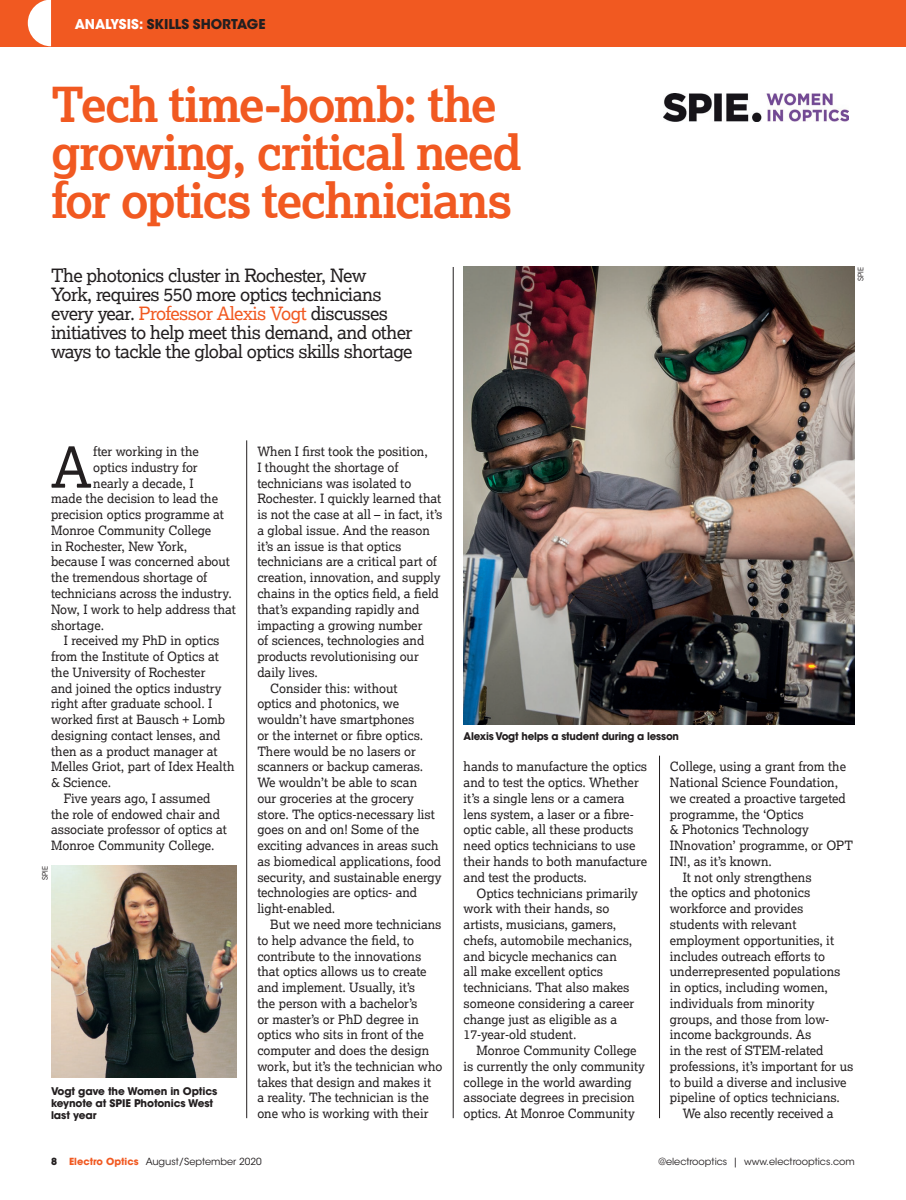
<style>
.page{position:relative;width:906px;height:1200px;background:#fff}
.page>*{position:absolute;margin:0;border:0;box-sizing:border-box;transform-origin:0 0}
.Body_copy_INDENT{font:55.95px "Lexia";color:#231f20}
.HEAD_bold{font:700 48px/48px "Lexia";letter-spacing:-.03em;color:#f15921}
.Standfirst{font:18.3px/19.2px "Lexia";letter-spacing:-.03em;color:#231f20}
.HEAD_bold-2{font:700 13.5px "ITC Avant Garde Std";letter-spacing:-.005em;color:#231f20}
.Body_copy_INDENT-2{font:12.75px/15.8px "Lexia";color:#231f20}
.CAPTION_blk_locked{font:700 10.5px/12px "ITC Avant Garde Std";letter-spacing:-.02em;color:#231f20}
.t1{font:9.75px "ITC Avant Garde Std";color:#231f20}
.News_text{font:7.5px "ITC Avant Garde Std";color:#231f20}
.s1{color:#fff}
.s2{color:#f15921}
.s3{font-weight:700}
.s4{font-weight:700;color:#f15921}
</style>
<div class="page">
<div style="left:0;top:0;width:906px;height:46px;background:#f15921"></div>
<svg style="left:28px;top:0;width:23px;height:46px"></svg>
<hr style="left:453px;top:267px;width:1px;height:850px;background:#231f20">
<hr style="left:659px;top:755px;width:1px;height:362px;background:#231f20">
<img style="left:663px;top:93px;width:185px;height:28px">
<hr style="left:246px;top:440px;width:1px;height:677px;background:#231f20">
<img style="left:463px;top:267px;width:392px;height:457px">
<img style="left:51px;top:865px;width:185px;height:212px">
<p class="HEAD_bold-2" style="left:75px;top:15px;width:192px"><span class="s1">ANALYSIS:</span> SKILLS SHORTAGE</p>
<p class="HEAD_bold" style="left:51px;top:79px;width:472px">Tech time-bomb: the growing, critical need for optics technicians</p>
<p class="Standfirst" style="left:51px;top:265px;width:363px">The photonics cluster in Rochester, New<br>York, requires 550 more optics technicians every year. <span class="s2">Professor Alexis Vogt</span> discusses initiatives to help meet this demand, and other ways to tackle the global optics skills shortage</p>
<p class="News_text" style="left:856px;top:281px;width:15px;rotate:-90deg">SPIE</p>
<p class="Body_copy_INDENT" style="left:51px;top:432px;width:42px">A</p>
<p class="Body_copy_INDENT-2" style="left:93px;top:443px;width:107px">fter working in the</p>
<p class="Body_copy_INDENT-2" style="left:93px;top:459px;width:106px">optics industry for</p>
<p class="Body_copy_INDENT-2" style="left:93px;top:474px;width:102px">nearly a decade, I</p>
<p class="Body_copy_INDENT-2" style="left:51px;top:490px;width:168px">made the decision to lead the</p>
<p class="Body_copy_INDENT-2" style="left:51px;top:506px;width:174px">precision optics programme at</p>
<p class="Body_copy_INDENT-2" style="left:51px;top:522px;width:162px">Monroe Community College</p>
<p class="Body_copy_INDENT-2" style="left:51px;top:537px;width:138px">in Rochester, New York,</p>
<p class="Body_copy_INDENT-2" style="left:51px;top:553px;width:180px">because I was concerned about</p>
<p class="Body_copy_INDENT-2" style="left:51px;top:569px;width:158px">the tremendous shortage of</p>
<p class="Body_copy_INDENT-2" style="left:51px;top:585px;width:182px">technicians across the industry.</p>
<p class="Body_copy_INDENT-2" style="left:51px;top:600px;width:186px">Now, I work to help address that</p>
<p class="Body_copy_INDENT-2" style="left:51px;top:616px;width:55px">shortage.</p>
<p class="Body_copy_INDENT-2" style="left:51px;top:632px;width:185px;text-indent:13px">I received my PhD in optics from the Institute of Optics at the University of Rochester<br>and joined the optics industry right after graduate school. I worked first at Bausch + Lomb designing contact lenses, and then as a product manager at<br>Melles Griot, part of Idex Health &amp; Science.</p>
<p class="Body_copy_INDENT-2" style="left:51px;top:789px;width:177px;text-indent:13px">Five years ago, I assumed the role of endowed chair and associate professor of optics at<br>Monroe Community College.</p>
<p class="News_text" style="left:41px;top:879px;width:15px;rotate:-90deg">SPIE</p>
<p class="CAPTION_blk_locked" style="left:51px;top:1084px;width:168px">Vogt gave the Women in Optics keynote at SPIE Photonics West last year</p>
<p class="Body_copy_INDENT-2" style="left:257px;top:443px;width:186px">When I first took the position,<br>I thought the shortage of technicians was isolated to<br>Rochester. I quickly learned that is not the case at all – in fact, it’s a global issue. And the reason it’s an issue is that optics technicians are a critical part of creation, innovation, and supply chains in the optics field, a field that’s expanding rapidly and impacting a growing number<br>of sciences, technologies and products revolutionising our daily lives.</p>
<p class="Body_copy_INDENT-2" style="left:257px;top:679px;width:186px;text-indent:13px">Consider this: without<br>optics and photonics, we wouldn’t have smartphones<br>or the internet or fibre optics.<br>There would be no lasers or scanners or backup cameras.<br>We wouldn’t be able to scan<br>our groceries at the grocery store. The optics-necessary list goes on and on! Some of the exciting advances in areas such as biomedical applications, food security, and sustainable energy technologies are optics- and light-enabled.</p>
<p class="Body_copy_INDENT-2" style="left:257px;top:915px;width:186px;text-indent:13px">But we need more technicians to help advance the field, to contribute to the innovations that optics allows us to create and implement. Usually, it’s<br>the person with a bachelor’s<br>or master’s or PhD degree in optics who sits in front of the computer and does the design work, but it’s the technician who takes that design and makes it<br>a reality. The technician is the one who is working with their</p>
<p class="CAPTION_blk_locked" style="left:463px;top:729px;width:217px">Alexis Vogt helps a student during a lesson</p>
<p class="Body_copy_INDENT-2" style="left:670px;top:758px;width:185px">College, using a grant from the<br>National Science Foundation, we created a proactive targeted programme, the ‘Optics<br>&amp; Photonics Technology<br>INnovation’ programme, or OPT<br>IN!, as it’s known.</p>
<p class="Body_copy_INDENT-2" style="left:670px;top:868px;width:185px;text-indent:13px">It not only strengthens<br>the optics and photonics workforce and provides students with relevant employment opportunities, it includes outreach efforts to underrepresented populations in optics, including women, individuals from minority groups, and those from low&shy;income backgrounds. As<br>in the rest of STEM-related professions, it’s important for us to build a diverse and inclusive pipeline of optics technicians.</p>
<p class="Body_copy_INDENT-2" style="left:682px;top:1104px;width:152px">We also recently received a</p>
<p class="Body_copy_INDENT-2" style="left:463px;top:758px;width:185px">hands to manufacture the optics and to test the optics. Whether it’s a single lens or a camera lens system, a laser or a fibre&shy;optic cable, all these products need optics technicians to use their hands to both manufacture and test the products.</p>
<p class="Body_copy_INDENT-2" style="left:463px;top:884px;width:176px;text-indent:13px">Optics technicians primarily work with their hands, so artists, musicians, gamers, chefs, automobile mechanics, and bicycle mechanics can<br>all make excellent optics technicians. That also makes someone considering a career change just as eligible as a<br>17-year-old student.</p>
<p class="Body_copy_INDENT-2" style="left:463px;top:1041px;width:183px;text-indent:13px">Monroe Community College is currently the only community college in the world awarding associate degrees in precision optics. At Monroe Community</p>
<p class="t1" style="left:51px;top:1155px;width:212px"><span class="s3">8</span> <span class="s4">Electro Optics</span> August/September 2020</p>
<p class="t1" style="left:658px;top:1155px;width:198px">@electrooptics | www.electrooptics.com</p>
</div>
